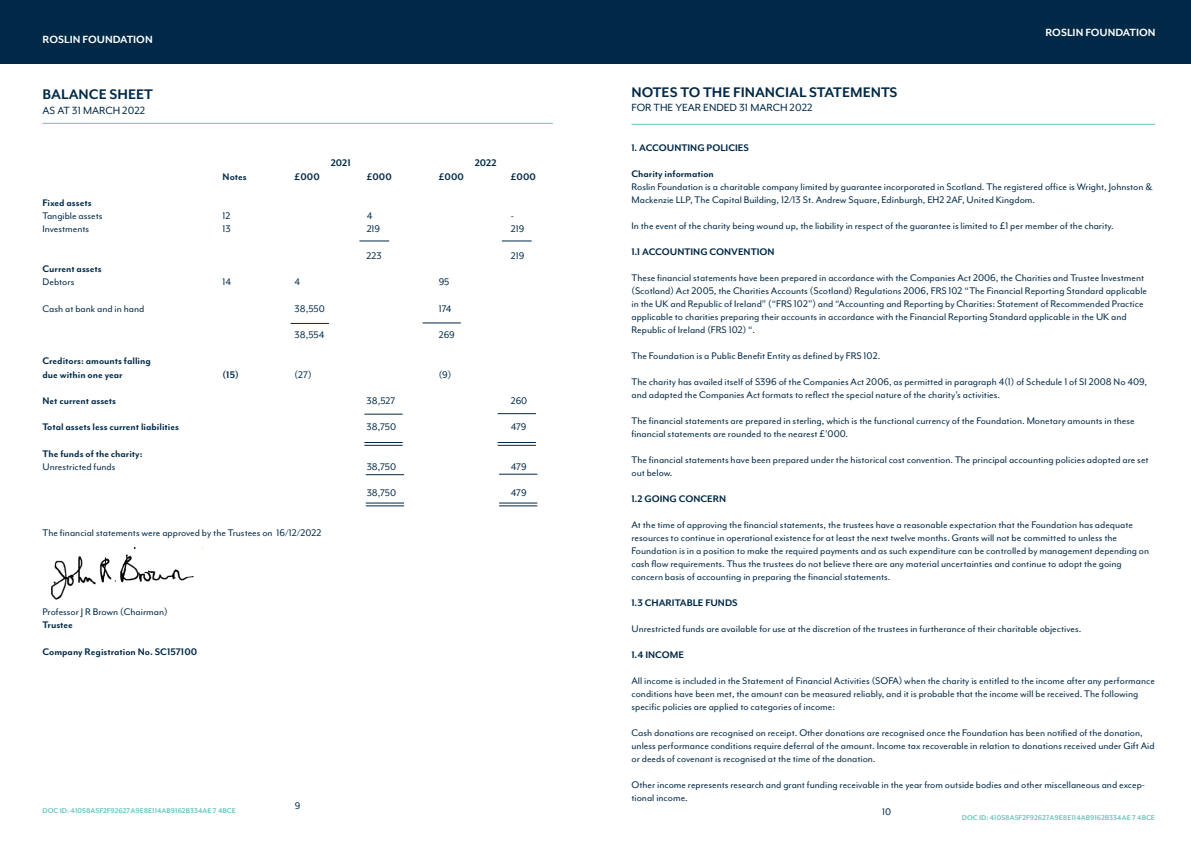
<style>
.page{position:relative;width:1191px;height:842px;background:#fff}
.page>*{position:absolute;margin:0;border:0;box-sizing:border-box;transform-origin:0 0}
.t1{font:700 16px "Mr Eaves Mod OT";color:#002947}
.t2{font:12px "Mr Eaves Mod OT";color:#002947}
.t3{font:700 12px "Mr Eaves Mod OT";color:#fff}
.t4{font:11px/13px "Mr Eaves Mod OT";color:#002947}
.t5{font:700 11px/13.2px "Mr Eaves Mod OT";color:#002947}
.t6{font:700 8px "Mr Eaves Mod OT";color:#6bc5bd}
</style>
<div class="page">
<div style="left:0;top:0;width:1191px;height:63px;background:#002947"></div>
<hr style="left:43px;top:123px;width:510px;height:1px;background:#6bc5bd">
<hr style="left:631px;top:124px;width:524px;height:1px;background:#6bc5bd">
<img style="left:51px;top:547px;width:143px;height:53px">
<hr style="left:359px;top:241px;width:30px;height:1px;background:#002947">
<svg style="left:502px;top:241px;width:29px;height:1px"></svg>
<hr style="left:291px;top:323px;width:38px;height:1px;background:#002947">
<hr style="left:422px;top:323px;width:39px;height:1px;background:#002947">
<hr style="left:364px;top:414px;width:39px;height:1px;background:#002947">
<hr style="left:497px;top:413px;width:39px;height:1px;background:#002947">
<hr style="left:364px;top:442px;width:39px;height:1px;background:#002947">
<hr style="left:497px;top:442px;width:39px;height:1px;background:#002947">
<hr style="left:364px;top:445px;width:39px;height:1px;background:#002947">
<hr style="left:497px;top:445px;width:39px;height:1px;background:#002947">
<hr style="left:366px;top:474px;width:38px;height:1px;background:#002947">
<hr style="left:499px;top:474px;width:38px;height:1px;background:#002947">
<hr style="left:366px;top:503px;width:38px;height:1px;background:#002947">
<hr style="left:499px;top:503px;width:38px;height:1px;background:#002947">
<hr style="left:366px;top:506px;width:38px;height:1px;background:#002947">
<hr style="left:499px;top:506px;width:38px;height:1px;background:#002947">
<p class="t3" style="left:43px;top:32px;width:112px">ROSLIN FOUNDATION</p>
<p class="t1" style="left:43px;top:85px;width:112px">BALANCE SHEET</p>
<p class="t2" style="left:43px;top:103px;width:104px">AS AT 31 MARCH 2022</p>
<p class="t5" style="left:331px;top:156px;width:22px">2021</p>
<p class="t5" style="left:475px;top:156px;width:23px">2022</p>
<p class="t5" style="left:223px;top:170px;width:26px">Notes</p>
<p class="t5" style="left:295px;top:170px;width:27px">£000</p>
<p class="t5" style="left:367px;top:170px;width:27px">£000</p>
<p class="t5" style="left:439px;top:170px;width:27px">£000</p>
<p class="t5" style="left:511px;top:170px;width:27px">£000</p>
<p class="t5" style="left:43px;top:196px;width:51px">Fixed assets</p>
<p class="t4" style="left:43px;top:209px;width:62px">Tangible assets</p>
<p class="t4" style="left:223px;top:209px;width:9px">12</p>
<p class="t4" style="left:367px;top:209px;width:7px">4</p>
<p class="t4" style="left:511px;top:209px;width:5px">-</p>
<p class="t4" style="left:43px;top:223px;width:48px">Investments</p>
<p class="t4" style="left:223px;top:223px;width:10px">13</p>
<p class="t4" style="left:367px;top:223px;width:15px">219</p>
<p class="t4" style="left:511px;top:223px;width:15px">219</p>
<p class="t4" style="left:367px;top:249px;width:17px">223</p>
<p class="t4" style="left:511px;top:249px;width:15px">219</p>
<p class="t5" style="left:43px;top:262px;width:61px">Current assets</p>
<p class="t4" style="left:43px;top:275px;width:33px">Debtors</p>
<p class="t4" style="left:223px;top:275px;width:10px">14</p>
<p class="t4" style="left:295px;top:275px;width:7px">4</p>
<p class="t4" style="left:439px;top:275px;width:12px">95</p>
<p class="t4" style="left:43px;top:302px;width:103px">Cash at bank and in hand</p>
<p class="t4" style="left:295px;top:302px;width:32px">38,550</p>
<p class="t4" style="left:439px;top:302px;width:14px">174</p>
<p class="t4" style="left:295px;top:328px;width:31px">38,554</p>
<p class="t4" style="left:439px;top:328px;width:18px">269</p>
<p class="t5" style="left:43px;top:354px;width:110px">Creditors: amounts falling due within one year</p>
<p class="t5" style="left:223px;top:368px;width:18px">(15)</p>
<p class="t4" style="left:295px;top:368px;width:18px">(27)</p>
<p class="t4" style="left:439px;top:368px;width:14px">(9)</p>
<p class="t5" style="left:43px;top:394px;width:75px">Net current assets</p>
<p class="t4" style="left:367px;top:394px;width:30px">38,527</p>
<p class="t4" style="left:511px;top:394px;width:18px">260</p>
<p class="t5" style="left:43px;top:420px;width:138px">Total assets less current liabilities</p>
<p class="t4" style="left:367px;top:421px;width:31px">38,750</p>
<p class="t4" style="left:511px;top:421px;width:17px">479</p>
<p class="t5" style="left:43px;top:447px;width:101px">The funds of the charity:</p>
<p class="t4" style="left:43px;top:460px;width:74px">Unrestricted funds</p>
<p class="t4" style="left:367px;top:460px;width:31px">38,750</p>
<p class="t4" style="left:511px;top:460px;width:17px">479</p>
<p class="t4" style="left:367px;top:487px;width:31px">38,750</p>
<p class="t4" style="left:511px;top:487px;width:17px">479</p>
<p class="t4" style="left:43px;top:526px;width:280px">The financial statements were approved by the Trustees on 16/12/2022</p>
<p class="t4" style="left:43px;top:605px;width:127px">Professor J R Brown (Chairman)</p>
<p class="t5" style="left:43px;top:618px;width:32px">Trustee</p>
<p class="t5" style="left:43px;top:645px;width:156px">Company Registration No. SC157100</p>
<p class="t6" style="left:43px;top:806px;width:195px">DOC ID: 41058A5F2F92627A9E8E114AB9162B334AE 7 4BCE</p>
<p class="t4" style="left:295px;top:799px;width:7px">9</p>
<p class="t3" style="left:1045px;top:26px;width:112px">ROSLIN FOUNDATION</p>
<p class="t1" style="left:631px;top:83px;width:267px">NOTES TO THE FINANCIAL STATEMENTS</p>
<p class="t2" style="left:631px;top:101px;width:182px">FOR THE YEAR ENDED 31 MARCH 2022</p>
<p class="t5" style="left:631px;top:141px;width:119px">1. ACCOUNTING POLICIES</p>
<p class="t5" style="left:631px;top:167px;width:84px">Charity information</p>
<p class="t4" style="left:631px;top:180px;width:522px">Roslin Foundation is a charitable company limited by guarantee incorporated in Scotland. The registered office is Wright, Johnston &amp;<br>Mackenzie LLP, The Capital Building, 12/13 St. Andrew Square, Edinburgh, EH2 2AF, United Kingdom.</p>
<p class="t4" style="left:631px;top:219px;width:484px">In the event of the charity being wound up, the liability in respect of the guarantee is limited to £1 per member of the charity.</p>
<p class="t5" style="left:631px;top:245px;width:144px">1.1 ACCOUNTING CONVENTION</p>
<p class="t4" style="left:631px;top:271px;width:517px">These financial statements have been prepared in accordance with the Companies Act 2006, the Charities and Trustee Investment (Scotland) Act 2005, the Charities Accounts (Scotland) Regulations 2006, FRS 102 “The Financial Reporting Standard applicable in the UK and Republic of Ireland” (“FRS 102”) and “Accounting and Reporting by Charities: Statement of Recommended Practice applicable to charities preparing their accounts in accordance with the Financial Reporting Standard applicable in the UK and</p>
<p class="t4" style="left:631px;top:323px;width:125px">Republic of Ireland (FRS 102) “.</p>
<p class="t4" style="left:631px;top:349px;width:250px">The Foundation is a Public Benefit Entity as defined by FRS 102.</p>
<p class="t4" style="left:631px;top:375px;width:517px">The charity has availed itself of S396 of the Companies Act 2006, as permitted in paragraph 4(1) of Schedule 1 of SI 2008 No 409, and adapted the Companies Act formats to reflect the special nature of the charity’s activities.</p>
<p class="t4" style="left:631px;top:414px;width:504px">The financial statements are prepared in sterling, which is the functional currency of the Foundation. Monetary amounts in these financial statements are rounded to the nearest £’000.</p>
<p class="t4" style="left:631px;top:453px;width:518px">The financial statements have been prepared under the historical cost convention. The principal accounting policies adopted are set out below.</p>
<p class="t5" style="left:631px;top:492px;width:96px">1.2 GOING CONCERN</p>
<p class="t4" style="left:631px;top:518px;width:503px">At the time of approving the financial statements, the trustees have a reasonable expectation that the Foundation has adequate resources to continue in operational existence for at least the next twelve months. Grants will not be committed to unless the</p>
<p class="t4" style="left:631px;top:544px;width:519px">Foundation is in a position to make the required payments and as such expenditure can be controlled by management depending on cash flow requirements. Thus the trustees do not believe there are any material uncertainties and continue to adopt the going</p>
<p class="t4" style="left:631px;top:570px;width:260px">concern basis of accounting in preparing the financial statements.</p>
<p class="t5" style="left:631px;top:596px;width:108px">1.3 CHARITABLE FUNDS</p>
<p class="t4" style="left:631px;top:622px;width:451px">Unrestricted funds are available for use at the discretion of the trustees in furtherance of their charitable objectives.</p>
<p class="t5" style="left:631px;top:648px;width:54px">1.4 INCOME</p>
<p class="t4" style="left:631px;top:674px;width:525px">All income is included in the Statement of Financial Activities (SOFA) when the charity is entitled to the income after any performance conditions have been met, the amount can be measured reliably, and it is probable that the income will be received. The following specific policies are applied to categories of income:</p>
<p class="t4" style="left:631px;top:726px;width:524px">Cash donations are recognised on receipt. Other donations are recognised once the Foundation has been notified of the donation, unless performance conditions require deferral of the amount. Income tax recoverable in relation to donations received under Gift Aid or deeds of covenant is recognised at the time of the donation.</p>
<p class="t4" style="left:631px;top:778px;width:515px">Other income represents research and grant funding receivable in the year from outside bodies and other miscellaneous and excep&shy;tional income.</p>
<p class="t4" style="left:882px;top:805px;width:11px">10</p>
<p class="t6" style="left:961px;top:813px;width:195px">DOC ID: 41058A5F2F92627A9E8E114AB9162B334AE 7 4BCE</p>
</div>
